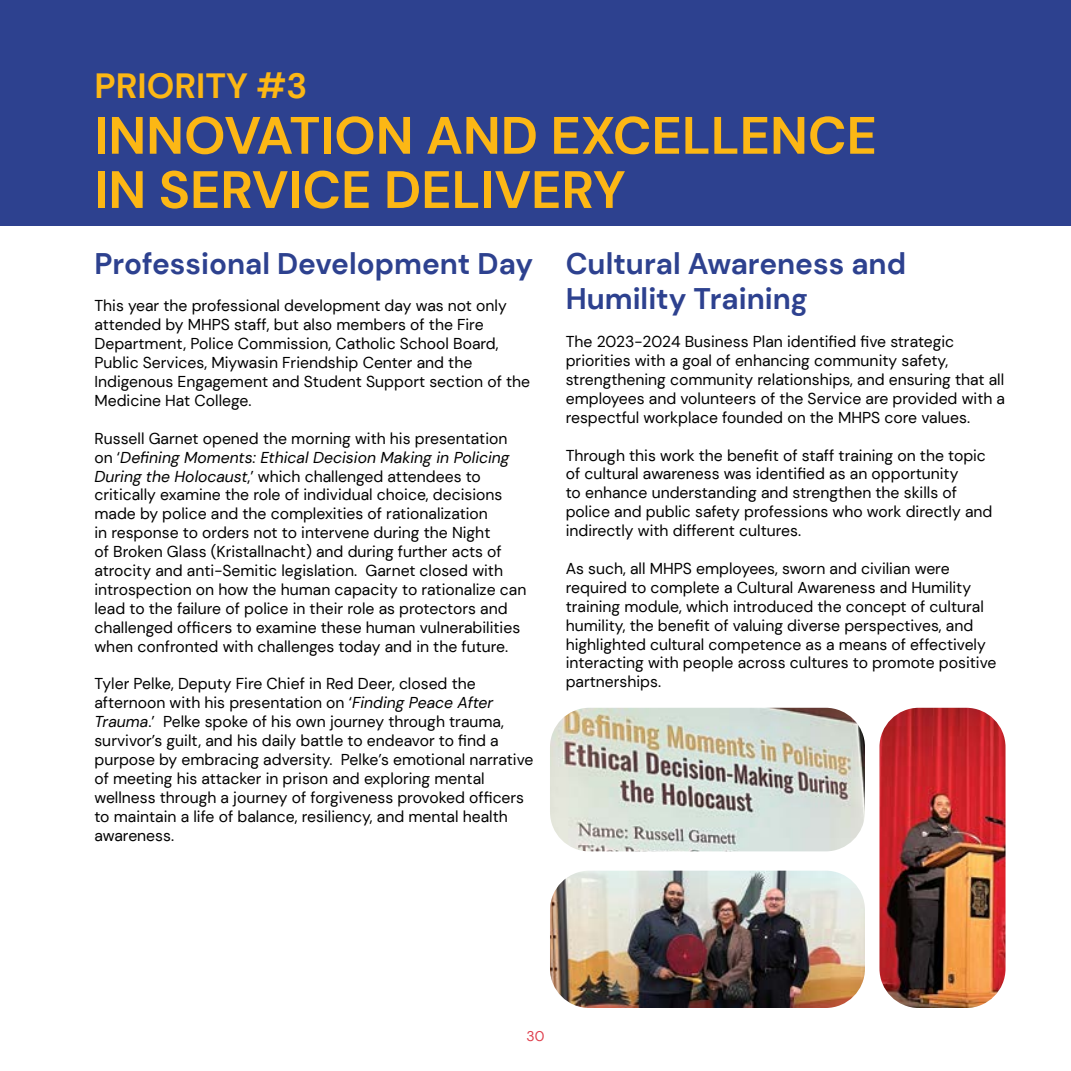
<style>
.page{position:relative;width:1071px;height:1071px;background:#fff}
.page>*{position:absolute;margin:0;border:0;box-sizing:border-box;transform-origin:0 0}
.t1{font:700 52.5px/54.2px "DM Sans";color:#fcb715}
.t2{font:700 35px "DM Sans";color:#fcb715}
.t3{font:700 29.75px/35.7px "DM Sans";color:#2d418f}
.t4{font:15.75px/18.9px "DM Sans";color:#000}
.t5{font:14px "DM Sans";color:#df3f4d}
.s1{font-style:italic}
</style>
<div class="page">
<div style="left:0;top:0;width:1071px;height:226px;background:#2d418f"></div>
<img style="left:550px;top:708px;width:315px;height:143px">
<img style="left:879px;top:708px;width:127px;height:300px">
<img style="left:550px;top:871px;width:315px;height:137px">
<h2 class="t2" style="left:94px;top:64px;width:214px">PRIORITY #3</h2>
<h1 class="t1" style="left:94px;top:108px;width:784px">INNOVATION AND EXCELLENCE<br>IN SERVICE DELIVERY</h1>
<h3 class="t3" style="left:94px;top:245px;width:440px">Professional Development Day</h3>
<p class="t4" style="left:94px;top:296px;width:437px">This year the professional development day was not only attended by MHPS staff, but also members of the Fire Department, Police Commission, Catholic School Board, Public Services, Miywasin Friendship Center and the Indigenous Engagement and Student Support section of the Medicine Hat College.</p>
<p class="t4" style="left:94px;top:429px;width:433px">Russell Garnet opened the morning with his presentation on ‘<span class="s1">Defining Moments: Ethical Decision Making in Policing During the Holocaust</span>,’ which challenged attendees to critically examine the role of individual choice, decisions made by police and the complexities of rationalization<br>in response to orders not to intervene during the Night<br>of Broken Glass (Kristallnacht) and during further acts of atrocity and anti-Semitic legislation. Garnet closed with introspection on how the human capacity to rationalize can lead to the failure of police in their role as protectors and challenged officers to examine these human vulnerabilities when confronted with challenges today and in the future.</p>
<p class="t4" style="left:94px;top:674px;width:441px">Tyler Pelke, Deputy Fire Chief in Red Deer, closed the afternoon with his presentation on ‘<span class="s1">Finding Peace After Trauma</span>.’ Pelke spoke of his own journey through trauma, survivor’s guilt, and his daily battle to endeavor to find a purpose by embracing adversity. Pelke’s emotional narrative of meeting his attacker in prison and exploring mental wellness through a journey of forgiveness provoked officers to maintain a life of balance, resiliency, and mental health awareness.</p>
<h3 class="t3" style="left:566px;top:245px;width:342px">Cultural Awareness and<br>Humility Training</h3>
<p class="t4" style="left:566px;top:332px;width:441px">The 2023-2024 Business Plan identified five strategic priorities with a goal of enhancing community safety, strengthening community relationships, and ensuring that all employees and volunteers of the Service are provided with a respectful workplace founded on the MHPS core values.</p>
<p class="t4" style="left:566px;top:446px;width:428px">Through this work the benefit of staff training on the topic of cultural awareness was identified as an opportunity<br>to enhance understanding and strengthen the skills of police and public safety professions who work directly and indirectly with different cultures.</p>
<p class="t4" style="left:566px;top:559px;width:432px">As such, all MHPS employees, sworn and civilian were required to complete a Cultural Awareness and Humility training module, which introduced the concept of cultural humility, the benefit of valuing diverse perspectives, and highlighted cultural competence as a means of effectively interacting with people across cultures to promote positive partnerships.</p>
<p class="t5" style="left:527px;top:1028px;width:19px">30</p>
</div>
